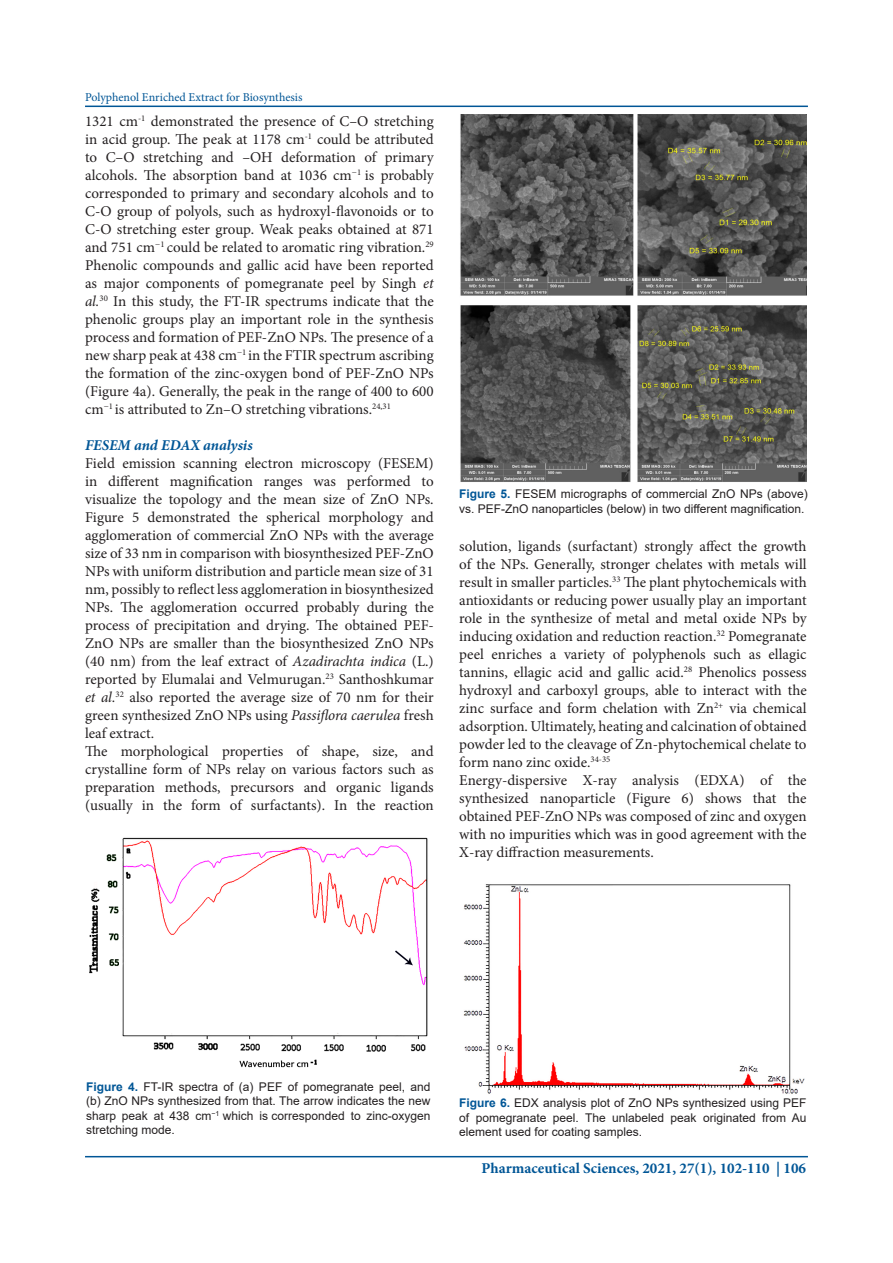
<style>
.page{position:relative;width:893px;height:1263px;background:#fff}
.page>*{position:absolute;margin:0;border:0;box-sizing:border-box;transform-origin:0 0}
.t1{font:15px/18px "Minion Pro";color:#231f20;text-align:justify}
.t2{font:700 15px "Minion Pro";color:#005696}
.t3{font:italic 700 15px "Minion Pro";letter-spacing:-.005em;color:#005696}
.t4{font:12px/14.4px "Arial";color:#231f20;text-align:justify}
.t5{font:12px "Minion Pro";color:#005696}
.s1{font-style:italic}
.s2{font-weight:700;color:#005696}
</style>
<div class="page">
<hr style="left:85px;top:106px;width:723px;height:1px;background:#005696">
<hr style="left:85px;top:1156px;width:723px;height:1px;background:#005696">
<img style="left:89px;top:837px;width:339px;height:231px">
<img style="left:460px;top:115px;width:347px;height:367px">
<img style="left:463px;top:884px;width:342px;height:210px">
<p class="t5" style="left:85px;top:89px;width:219px">Polyphenol Enriched Extract for Biosynthesis</p>
<p class="t1" style="left:85px;top:112px;width:350px">1321 cm<sup>-1</sup> demonstrated the presence of C–O stretching in acid group. The peak at 1178 cm<sup>-1</sup> could be attributed to C–O stretching and –OH deformation of primary alcohols. The absorption band at 1036 cm<sup>−1</sup> is probably corresponded to primary and secondary alcohols and to C-O group of polyols, such as hydroxyl-flavonoids or to C-O stretching ester group. Weak peaks obtained at 871 and 751 cm<sup>−1</sup> could be related to aromatic ring vibration.<sup>29<br></sup>Phenolic compounds and gallic acid have been reported as major components of pomegranate peel by Singh <span class="s1">et al.</span><sup>30</sup> In this study, the FT-IR spectrums indicate that the phenolic groups play an important role in the synthesis process and formation of PEF-ZnO NPs. The presence of a new sharp peak at 438 cm<sup>−1</sup> in the FTIR spectrum ascribing the formation of the zinc-oxygen bond of PEF-ZnO NPs (Figure 4a). Generally, the peak in the range of 400 to 600 cm<sup>−1</sup> is attributed to Zn–O stretching vibrations.<sup>24,31</sup></p>
<p class="t3" style="left:85px;top:434px;width:169px">FESEM and EDAX analysis</p>
<p class="t1" style="left:85px;top:454px;width:350px">Field emission scanning electron microscopy (FESEM) in different magnification ranges was performed to visualize the topology and the mean size of ZnO NPs.<br>Figure 5 demonstrated the spherical morphology and agglomeration of commercial ZnO NPs with the average size of 33 nm in comparison with biosynthesized PEF-ZnO NPs with uniform distribution and particle mean size of 31 nm, possibly to reflect less agglomeration in biosynthesized NPs. The agglomeration occurred probably during the process of precipitation and drying. The obtained PEF-ZnO NPs are smaller than the biosynthesized ZnO NPs (40 nm) from the leaf extract of <span class="s1">Azadirachta indica</span> (L.) reported by Elumalai and Velmurugan.<sup>23</sup> Santhoshkumar <span class="s1">et al.</span><sup>32</sup> also reported the average size of 70 nm for their green synthesized ZnO NPs using <span class="s1">Passiflora caerulea</span> fresh leaf extract.</p>
<p class="t1" style="left:85px;top:742px;width:350px">The morphological properties of shape, size, and crystalline form of NPs relay on various factors such as preparation methods, precursors and organic ligands (usually in the form of surfactants). In the reaction</p>
<p class="t4" style="left:459px;top:487px;width:350px"><span class="s2">Figure 5.</span> FESEM micrographs of commercial ZnO NPs (above) vs. PEF-ZnO nanoparticles (below) in two different magnification.</p>
<p class="t1" style="left:459px;top:537px;width:349px">solution, ligands (surfactant) strongly affect the growth of the NPs. Generally, stronger chelates with metals will result in smaller particles.<sup>33</sup> The plant phytochemicals with antioxidants or reducing power usually play an important role in the synthesize of metal and metal oxide NPs by inducing oxidation and reduction reaction.<sup>32</sup> Pomegranate peel enriches a variety of polyphenols such as ellagic tannins, ellagic acid and gallic acid.<sup>28</sup> Phenolics possess hydroxyl and carboxyl groups, able to interact with the zinc surface and form chelation with Zn<sup>2+</sup> via chemical adsorption. Ultimately, heating and calcination of obtained powder led to the cleavage of Zn-phytochemical chelate to form nano zinc oxide.<sup>34-35</sup></p>
<p class="t1" style="left:459px;top:771px;width:349px">Energy-dispersive X-ray analysis (EDXA) of the synthesized nanoparticle (Figure 6) shows that the obtained PEF-ZnO NPs was composed of zinc and oxygen with no impurities which was in good agreement with the X-ray diffraction measurements.</p>
<p class="t4" style="left:86px;top:1079px;width:346px"><span class="s2">Figure 4.</span> FT-IR spectra of (a) PEF of pomegranate peel, and (b) ZnO NPs synthesized from that. The arrow indicates the new sharp peak at 438 cm<sup>−1</sup> which is corresponded to zinc-oxygen stretching mode.</p>
<p class="t4" style="left:459px;top:1096px;width:349px"><span class="s2">Figure 6.</span> EDX analysis plot of ZnO NPs synthesized using PEF of pomegranate peel. The unlabeled peak originated from Au element used for coating samples.</p>
<p class="t2" style="left:482px;top:1158px;width:326px">Pharmaceutical Sciences, 2021, 27(1), 102-110 | 106</p>
</div>
